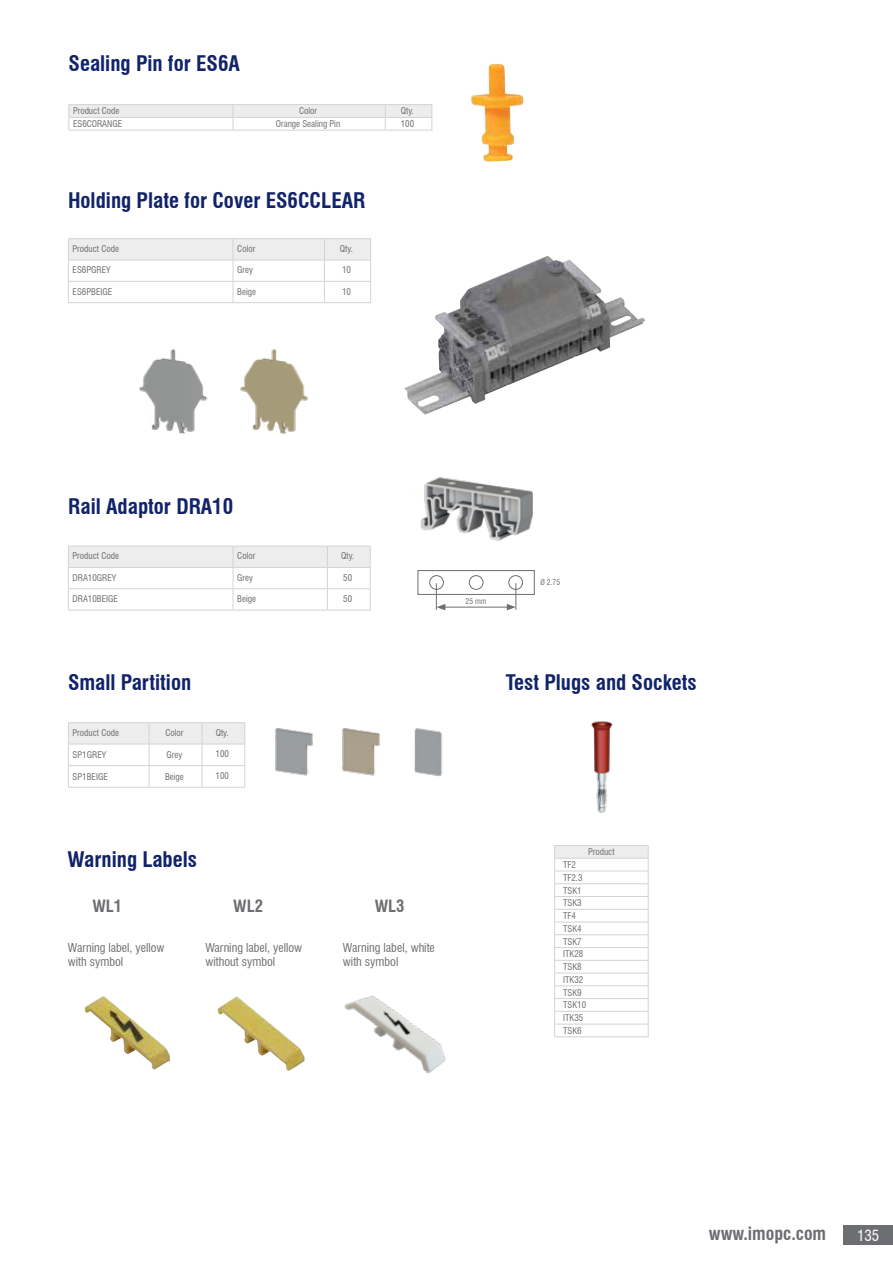
<style>
.page{position:relative;width:893px;height:1263px;background:#fff}
.page>*{position:absolute;margin:0;border:0;box-sizing:border-box;transform-origin:0 0}
.t1{font:700 condensed 21px "Swiss 721 BT";color:#112369}
.t2{font:700 condensed 18px "Swiss 721 BT";color:#6d6e71}
.t3{font:700 condensed 16.5px "Swiss 721 BT";color:#6d6e71}
.t4{font:condensed 15px "Swiss 721 BT";color:#fff}
.t5{font:condensed 12px/14.4px "Swiss 721 BT";color:#6d6e71}
.t6{font:condensed 9px/12.8px "Swiss 721 BT";color:#6d6e71}
.t7{font:condensed 7.65px "Swiss 721 BT";color:#6d6e71}
</style>
<div class="page">
<hr style="left:68px;top:104px;width:165px;height:1px;background:#d1d3d4">
<hr style="left:233px;top:104px;width:152px;height:1px;background:#d1d3d4">
<hr style="left:385px;top:104px;width:47px;height:1px;background:#d1d3d4">
<svg style="left:68px;top:105px;width:364px;height:25px"></svg>
<hr style="left:68px;top:130px;width:165px;height:1px;background:#d1d3d4">
<hr style="left:233px;top:130px;width:152px;height:1px;background:#d1d3d4">
<hr style="left:385px;top:130px;width:47px;height:1px;background:#d1d3d4">
<svg style="left:68px;top:546px;width:303px;height:64px"></svg>
<hr style="left:68px;top:610px;width:165px;height:1px;background:#d1d3d4">
<hr style="left:233px;top:610px;width:94px;height:1px;background:#d1d3d4">
<hr style="left:327px;top:610px;width:44px;height:1px;background:#d1d3d4">
<hr style="left:68px;top:722px;width:81px;height:1px;background:#d1d3d4">
<hr style="left:149px;top:722px;width:53px;height:1px;background:#d1d3d4">
<hr style="left:202px;top:722px;width:43px;height:1px;background:#d1d3d4">
<svg style="left:68px;top:723px;width:177px;height:64px"></svg>
<hr style="left:68px;top:787px;width:81px;height:1px;background:#d1d3d4">
<hr style="left:149px;top:787px;width:53px;height:1px;background:#d1d3d4">
<hr style="left:202px;top:787px;width:43px;height:1px;background:#d1d3d4">
<hr style="left:68px;top:238px;width:165px;height:1px;background:#d1d3d4">
<hr style="left:233px;top:238px;width:91px;height:1px;background:#d1d3d4">
<hr style="left:324px;top:238px;width:47px;height:1px;background:#d1d3d4">
<svg style="left:68px;top:239px;width:303px;height:63px"></svg>
<hr style="left:68px;top:302px;width:165px;height:1px;background:#d1d3d4">
<hr style="left:233px;top:302px;width:91px;height:1px;background:#d1d3d4">
<hr style="left:324px;top:302px;width:47px;height:1px;background:#d1d3d4">
<img style="left:471px;top:64px;width:53px;height:98px">
<img style="left:139px;top:349px;width:49px;height:85px">
<img style="left:404px;top:256px;width:241px;height:159px">
<img style="left:367px;top:477px;width:166px;height:84px">
<img style="left:235px;top:725px;width:67px;height:55px">
<img style="left:302px;top:728px;width:67px;height:48px">
<img style="left:369px;top:728px;width:74px;height:49px">
<hr style="left:443px;top:607px;width:66px;height:1px;background:#6d6e71">
<svg style="left:436px;top:583px;width:9px;height:27px"></svg>
<svg style="left:507px;top:583px;width:10px;height:27px"></svg>
<div style="left:418px;top:570px;width:117px;height:25px;border:1px solid #6d6e71"></div>
<div style="left:429px;top:575px;width:15px;height:15px;border:1px solid #6d6e71;border-radius:50%"></div>
<div style="left:469px;top:575px;width:14px;height:15px;border:1px solid #6d6e71;border-radius:50%"></div>
<div style="left:508px;top:575px;width:15px;height:15px;border:1px solid #6d6e71;border-radius:50%"></div>
<img style="left:188px;top:349px;width:121px;height:86px">
<div style="left:555px;top:845px;width:93px;height:13px;background:#ededee"></div>
<hr style="left:554px;top:845px;width:95px;height:1px;background:#d1d3d4">
<hr style="left:554px;top:858px;width:95px;height:1px;background:#d1d3d4">
<hr style="left:554px;top:871px;width:95px;height:1px;background:#d1d3d4">
<hr style="left:554px;top:883px;width:95px;height:1px;background:#d1d3d4">
<hr style="left:554px;top:896px;width:95px;height:1px;background:#d1d3d4">
<hr style="left:554px;top:909px;width:95px;height:1px;background:#d1d3d4">
<hr style="left:554px;top:922px;width:95px;height:1px;background:#d1d3d4">
<hr style="left:554px;top:934px;width:95px;height:1px;background:#d1d3d4">
<hr style="left:554px;top:947px;width:95px;height:1px;background:#d1d3d4">
<hr style="left:554px;top:960px;width:95px;height:1px;background:#d1d3d4">
<hr style="left:554px;top:973px;width:95px;height:1px;background:#d1d3d4">
<hr style="left:554px;top:985px;width:95px;height:1px;background:#d1d3d4">
<hr style="left:554px;top:998px;width:95px;height:1px;background:#d1d3d4">
<hr style="left:554px;top:1011px;width:95px;height:1px;background:#d1d3d4">
<hr style="left:554px;top:1024px;width:95px;height:1px;background:#d1d3d4">
<svg style="left:554px;top:846px;width:1px;height:190px"></svg>
<svg style="left:648px;top:846px;width:1px;height:190px"></svg>
<hr style="left:554px;top:1036px;width:95px;height:1px;background:#d1d3d4">
<img style="left:591px;top:721px;width:22px;height:92px">
<img style="left:217px;top:996px;width:40px;height:48px">
<svg style="left:257px;top:1012px;width:48px;height:59px"></svg>
<img style="left:135px;top:1022px;width:35px;height:48px">
<img style="left:344px;top:995px;width:102px;height:79px">
<svg style="left:84px;top:996px;width:51px;height:58px"></svg>
<div style="left:843px;top:1225px;width:50px;height:20px;background:#6d6e71"></div>
<h1 class="t1" style="left:68px;top:51px;width:173px">Sealing Pin for ES6A</h1>
<p class="t6" style="left:73px;top:105px;width:48px">Product Code</p>
<p class="t6" style="left:299px;top:105px;width:20px">Color</p>
<p class="t6" style="left:401px;top:105px;width:15px">Qty.</p>
<p class="t6" style="left:73px;top:118px;width:51px">ES6CORANGE</p>
<p class="t6" style="left:276px;top:118px;width:66px">Orange Sealing Pin</p>
<p class="t6" style="left:401px;top:118px;width:15px">100</p>
<h1 class="t1" style="left:68px;top:188px;width:299px">Holding Plate for Cover ES6CCLEAR</h1>
<p class="t6" style="left:73px;top:242px;width:48px">Product Code</p>
<p class="t6" style="left:237px;top:242px;width:20px">Color</p>
<p class="t6" style="left:340px;top:242px;width:15px">Qty.</p>
<p class="t6" style="left:73px;top:264px;width:40px">ES6PGREY</p>
<p class="t6" style="left:237px;top:264px;width:17px">Grey</p>
<p class="t6" style="left:342px;top:264px;width:10px">10</p>
<p class="t6" style="left:73px;top:285px;width:41px">ES6PBEIGE</p>
<p class="t6" style="left:237px;top:285px;width:20px">Beige</p>
<p class="t6" style="left:342px;top:285px;width:10px">10</p>
<h1 class="t1" style="left:68px;top:493px;width:167px">Rail Adaptor DRA10</h1>
<p class="t6" style="left:73px;top:550px;width:48px">Product Code</p>
<p class="t6" style="left:237px;top:550px;width:20px">Color</p>
<p class="t6" style="left:341px;top:550px;width:15px">Qty.</p>
<p class="t6" style="left:73px;top:571px;width:45px">DRA10GREY</p>
<p class="t6" style="left:237px;top:571px;width:17px">Grey</p>
<p class="t6" style="left:343px;top:571px;width:10px">50</p>
<p class="t6" style="left:73px;top:592px;width:47px">DRA10BEIGE</p>
<p class="t6" style="left:237px;top:592px;width:20px">Beige</p>
<p class="t6" style="left:343px;top:592px;width:10px">50</p>
<h1 class="t1" style="left:68px;top:670px;width:125px">Small Partition</h1>
<p class="t6" style="left:73px;top:726px;width:48px">Product Code</p>
<p class="t6" style="left:165px;top:726px;width:20px">Color</p>
<p class="t6" style="left:216px;top:726px;width:15px">Qty.</p>
<p class="t6" style="left:73px;top:749px;width:35px">SP1GREY</p>
<p class="t6" style="left:167px;top:749px;width:17px">Grey</p>
<p class="t6" style="left:216px;top:748px;width:15px">100</p>
<p class="t6" style="left:73px;top:770px;width:37px">SP1BEIGE</p>
<p class="t6" style="left:165px;top:770px;width:20px">Beige</p>
<p class="t6" style="left:216px;top:769px;width:15px">100</p>
<h1 class="t1" style="left:68px;top:847px;width:131px">Warning Labels</h1>
<h3 class="t3" style="left:92px;top:896px;width:31px">WL1</h3>
<h3 class="t3" style="left:233px;top:896px;width:31px">WL2</h3>
<h3 class="t3" style="left:375px;top:896px;width:31px">WL3</h3>
<h3 class="t5" style="left:68px;top:940px;width:98px">Warning label, yellow with symbol</h3>
<h3 class="t5" style="left:205px;top:940px;width:98px">Warning label, yellow without symbol</h3>
<h3 class="t5" style="left:343px;top:940px;width:93px">Warning label, white with symbol</h3>
<p class="t7" style="left:466px;top:596px;width:22px">25 mm</p>
<p class="t7" style="left:540px;top:578px;width:21px">Ø 2.75</p>
<h1 class="t1" style="left:506px;top:670px;width:192px">Test Plugs and Sockets</h1>
<p class="t6" style="left:588px;top:846px;width:28px">Product</p>
<p class="t6" style="left:563px;top:858px;width:25px">TF2<br>TF2.3<br>TSK1<br>TSK3<br>TF4<br>TSK4<br>TSK7<br>ITK28<br>TSK8<br>ITK32<br>TSK9<br>TSK10<br>ITK35<br>TSK6</p>
<h2 class="t2" style="left:709px;top:1223px;width:119px">www.imopc.com</h2>
<h3 class="t4" style="left:857px;top:1226px;width:24px">135</h3>
</div>
